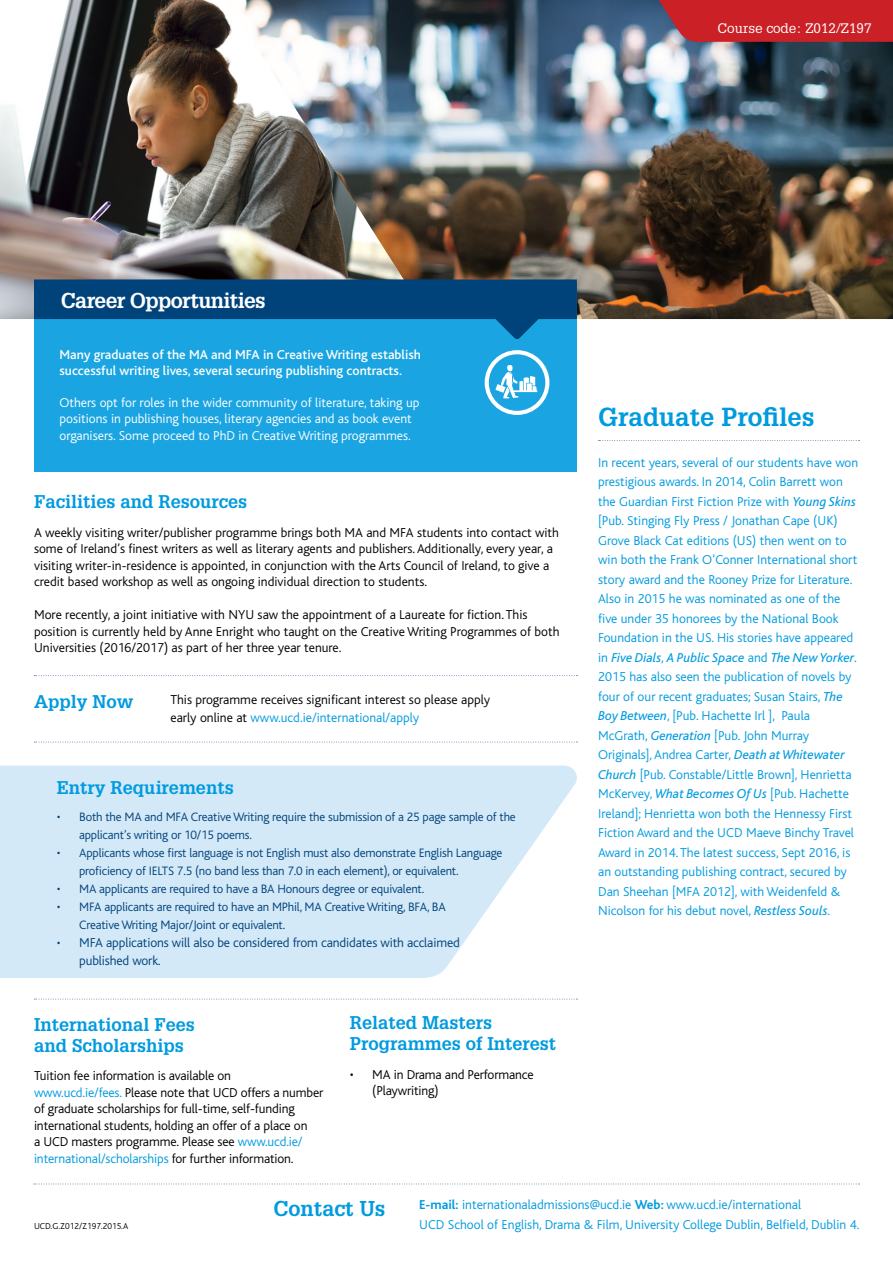
<style>
.page{position:relative;width:893px;height:1263px;background:#fff}
.page>*{position:absolute;margin:0;border:0;box-sizing:border-box;transform-origin:0 0}
.t1{font:700 25.5px "Glypha";color:#009bdf}
.t2{font:700 21px "Glypha";letter-spacing:-.03em;color:#fff}
.t3{font:700 21px "Glypha";color:#009bdf}
.t4{font:700 18px/21px "Glypha";color:#009bdf}
.t5{font:300 13.5px/19.5px "Bliss";color:#009bdf}
.t6{font:300 13.5px/16.5px "Bliss";color:#000}
.t7{font:300 13.5px/16.2px "Bliss";color:#fff}
.t8{font:500 13.5px/16.2px "Bliss";color:#fff}
.t9{font:300 13.5px/18px "Bliss";letter-spacing:-.01em;color:#00427a}
.t10{font:13.5px "Glypha";color:#fff}
.t11{font:300 12.75px/18px "Bliss";letter-spacing:-.015em;color:#00427a}
.t12{font:300 9px "Bliss";color:#000}
.s1{color:#009bdf}
.s2{font-size:12.75px}
.s3{font-weight:400;font-style:italic}
.s4{font-weight:700}
</style>
<div class="page">
<img style="left:0;top:0;width:227px;height:319px">
<img style="left:227px;top:0;width:666px;height:319px">
<svg style="left:650px;top:0;width:243px;height:42px"></svg>
<svg style="left:598px;top:440px;width:262px;height:1px"></svg>
<svg style="left:34px;top:999px;width:543px;height:1px"></svg>
<svg style="left:34px;top:1183px;width:826px;height:1px"></svg>
<svg style="left:0;top:765px;width:577px;height:213px;fill:#d4e9f8"></svg>
<div style="left:34px;top:285px;width:543px;height:186px;background:#1aa5e2"></div>
<svg style="left:34px;top:279px;width:543px;height:60px"></svg>
<svg style="left:485px;top:350px;width:64px;height:65px"></svg>
<svg style="left:34px;top:675px;width:543px;height:1px"></svg>
<svg style="left:34px;top:742px;width:543px;height:1px"></svg>
<p class="t10" style="left:718px;top:20px;width:156px">Course code: Z012/Z197</p>
<h2 class="t2" style="left:61px;top:287px;width:206px">Career Opportunities</h2>
<p class="t8" style="left:60px;top:346px;width:363px">Many graduates of the MA and MFA in Creative Writing establish successful writing lives, several securing publishing contracts.</p>
<p class="t7" style="left:60px;top:395px;width:361px">Others opt for roles in the wider community of literature, taking up positions in publishing houses, literary agencies and as book event organisers. Some proceed to PhD in Creative Writing programmes.</p>
<h3 class="t4" style="left:34px;top:490px;width:215px">Facilities and Resources</h3>
<p class="t6" style="left:34px;top:524px;width:526px">A weekly visiting writer/publisher programme brings both MA and MFA students into contact with some of Ireland’s finest writers as well as literary agents and publishers. Additionally, every year, a visiting writer-in-residence is appointed, in conjunction with the Arts Council of Ireland, to give a credit based workshop as well as ongoing individual direction to students.</p>
<p class="t6" style="left:34px;top:607px;width:527px">More recently, a joint initiative with NYU saw the appointment of a Laureate for fiction. This position is currently held by Anne Enright who taught on the Creative Writing Programmes of both<br>Universities (2016/2017) as part of her three year tenure.</p>
<h3 class="t4" style="left:34px;top:690px;width:101px">Apply Now</h3>
<p class="t6" style="left:171px;top:691px;width:321px;line-height:18px">This programme receives significant interest so please apply early online at <span class="s1">www.ucd.ie/international/apply</span></p>
<h3 class="t4" style="left:57px;top:776px;width:178px">Entry Requirements</h3>
<p class="t11" style="left:79px;top:808px;width:438px;text-indent:-23px">• Both the MA and MFA Creative Writing require the submission of a 25 page sample of the applicant’s writing or 10/15 poems.</p>
<p class="t11" style="left:79px;top:844px;width:425px;text-indent:-23px">• Applicants whose first language is not English must also demonstrate English Language proficiency of IELTS 7.5 (no band less than 7.0 in each element), or equivalent.</p>
<p class="t11" style="left:57px;top:880px;width:369px">• MA applicants are required to have a BA Honours degree or equivalent.</p>
<p class="t11" style="left:79px;top:898px;width:368px;text-indent:-23px">• MFA applicants are required to have an MPhil, MA Creative Writing, BFA, BA<br>Creative Writing Major/Joint or equivalent.</p>
<p class="t9" style="left:79px;top:933px;width:382px;text-indent:-22px"><span class="s2">•</span> MFA applications will also be considered from candidates with acclaimed published work.</p>
<h3 class="t4" style="left:34px;top:1013px;width:162px">International Fees and Scholarships</h3>
<p class="t6" style="left:34px;top:1068px;width:291px">Tuition fee information is available on<br><span class="s1">www.ucd.ie/fees.</span> Please note that UCD offers a number of graduate scholarships for full-time, self-funding international students, holding an offer of a place on<br>a UCD masters programme. Please see <span class="s1">www.ucd.ie/ international/scholarships</span> for further information.</p>
<h3 class="t4" style="left:350px;top:1012px;width:208px">Related Masters<br>Programmes of Interest</h3>
<p class="t6" style="left:372px;top:1066px;width:163px;text-indent:-23px">• MA in Drama and Performance (Playwriting)</p>
<h1 class="t1" style="left:598px;top:400px;width:218px">Graduate Profiles</h1>
<p class="t5" style="left:598px;top:453px;width:262px">In recent years, several of our students have won prestigious awards. In 2014, Colin Barrett won the Guardian First Fiction Prize with <span class="s3">Young Skins </span>[Pub. Stinging Fly Press / Jonathan Cape (UK)<br>Grove Black Cat editions (US) then went on to win both the Frank O’Conner International short story award and the Rooney Prize for Literature.<br>Also in 2015 he was nominated as one of the five under 35 honorees by the National Book Foundation in the US. His stories have appeared in <span class="s3">Five Dials</span>, <span class="s3">A Public Space</span> and <span class="s3">The New Yorker</span>.<br>2015 has also seen the publication of novels by four of our recent graduates; Susan Stairs, <span class="s3">The Boy Between</span>, [Pub. Hachette Irl ], Paula McGrath, <span class="s3">Generation</span> [Pub. John Murray Originals], Andrea Carter, <span class="s3">Death at Whitewater Church</span> [Pub. Constable/Little Brown], Henrietta McKervey, <span class="s3">What Becomes Of Us</span> [Pub. Hachette Ireland]; Henrietta won both the Hennessy First Fiction Award and the UCD Maeve Binchy Travel Award in 2014. The latest success, Sept 2016, is an outstanding publishing contract, secured by Dan Sheehan [MFA 2012], with Weidenfeld &amp; Nicolson for his debut novel, <span class="s3">Restless Souls</span>.</p>
<p class="t12" style="left:34px;top:1221px;width:96px">UCD.G.Z012/Z197.2015.A</p>
<h2 class="t3" style="left:273px;top:1196px;width:113px">Contact Us</h2>
<p class="t5" style="left:419px;top:1195px;width:442px"><span class="s4">E-mail:</span> internationaladmissions@ucd.ie <span class="s4">Web:</span> www.ucd.ie/international<br>UCD School of English, Drama &amp; Film, University College Dublin, Belfield, Dublin 4.</p>
</div>
